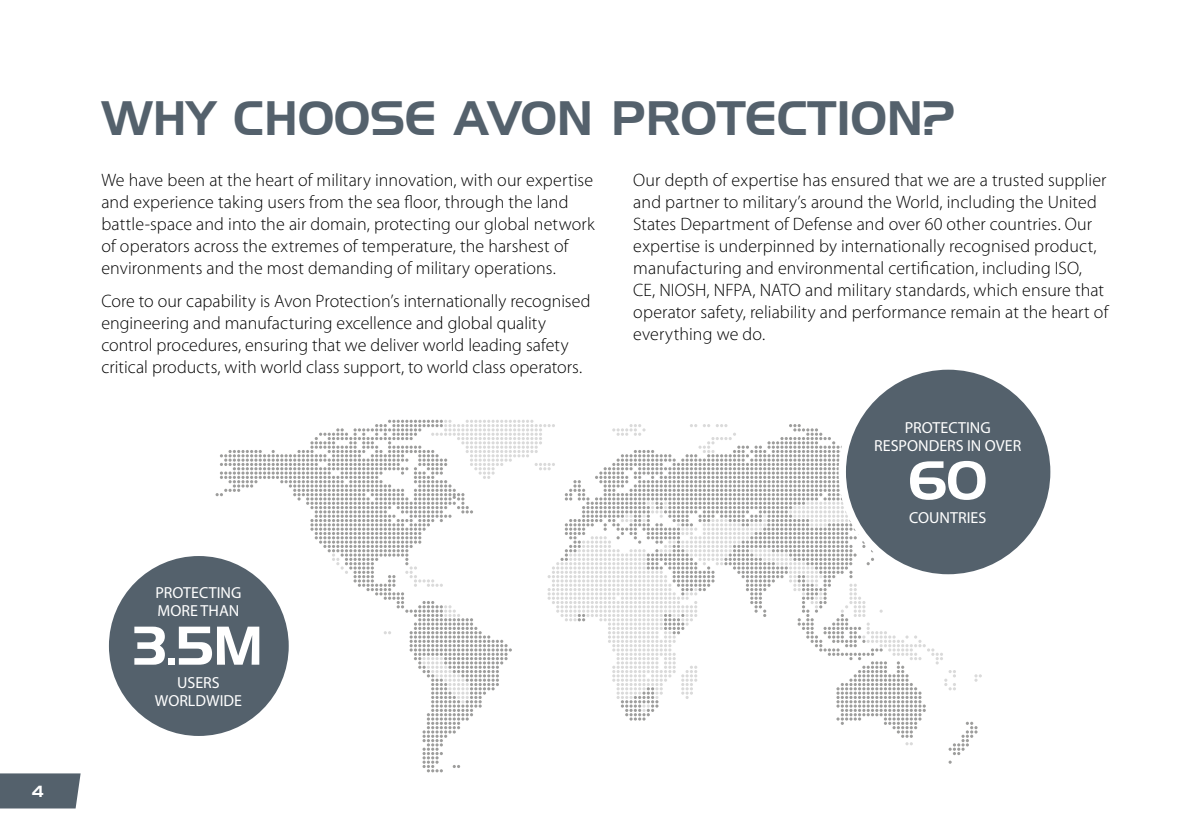
<style>
.page{position:relative;width:1191px;height:840px;background:#fff}
.page>*{position:absolute;margin:0;border:0;box-sizing:border-box;transform-origin:0 0}
.t1{font:54px "Hanzel Normal";color:#fff}
.t2{font:48px "Hanzel Normal";color:#54616c}
.t3{font:300 18px/22px "Myriad Pro";letter-spacing:.005em;color:#000}
.t4{font:16px/18px "Myriad Pro";color:#fff;text-align:center}
.t5{font:16px "Hanzel Normal";color:#fff}
</style>
<div class="page">
<svg style="left:215px;top:419px;width:767px;height:353px"></svg>
<div style="left:106px;top:552px;width:186px;height:186px;background:#54616c;border-radius:50%"></div>
<div style="left:102px;top:549px;width:193px;height:193px;border:6px solid #fff;border-radius:50%"></div>
<div style="left:842px;top:366px;width:212px;height:211px;background:#54616c;border-radius:50%"></div>
<div style="left:838px;top:362px;width:219px;height:219px;border:7px solid #fff;border-radius:50%"></div>
<div style="left:0;top:773px;width:81px;height:35px;background:#54616c"></div>
<p class="t5" style="left:32px;top:781px;width:13px">4</p>
<h2 class="t2" style="left:101px;top:89px;width:855px">WHY CHOOSE AVON PROTECTION?</h2>
<p class="t3" style="left:633px;top:168px;width:476px">Our depth of expertise has ensured that we are a trusted supplier and partner to military’s around the World, including the United States Department of Defense and over 60 other countries. Our expertise is underpinned by internationally recognised product, manufacturing and environmental certification, including ISO,<br>CE, NIOSH, NFPA, NATO and military standards, which ensure that operator safety, reliability and performance remain at the heart of everything we do.</p>
<p class="t3" style="left:101px;top:168px;width:495px">We have been at the heart of military innovation, with our expertise and experience taking users from the sea floor, through the land battle-space and into the air domain, protecting our global network of operators across the extremes of temperature, the harshest of environments and the most demanding of military operations.</p>
<p class="t3" style="left:101px;top:290px;width:491px">Core to our capability is Avon Protection’s internationally recognised engineering and manufacturing excellence and global quality control procedures, ensuring that we deliver world leading safety critical products, with world class support, to world class operators.</p>
<p class="t4" style="left:155px;top:583px;width:87px;text-align:left">PROTECTING<br>MORE THAN</p>
<h1 class="t1" style="left:134px;top:613px;width:131px">3.5M</h1>
<p class="t4" style="left:155px;top:673px;width:89px">USERS<br>WORLDWIDE</p>
<p class="t4" style="left:874px;top:418px;width:149px">PROTECTING<br>RESPONDERS IN OVER</p>
<h1 class="t1" style="left:908px;top:448px;width:80px">60</h1>
<p class="t4" style="left:909px;top:508px;width:78px">COUNTRIES</p>
</div>
